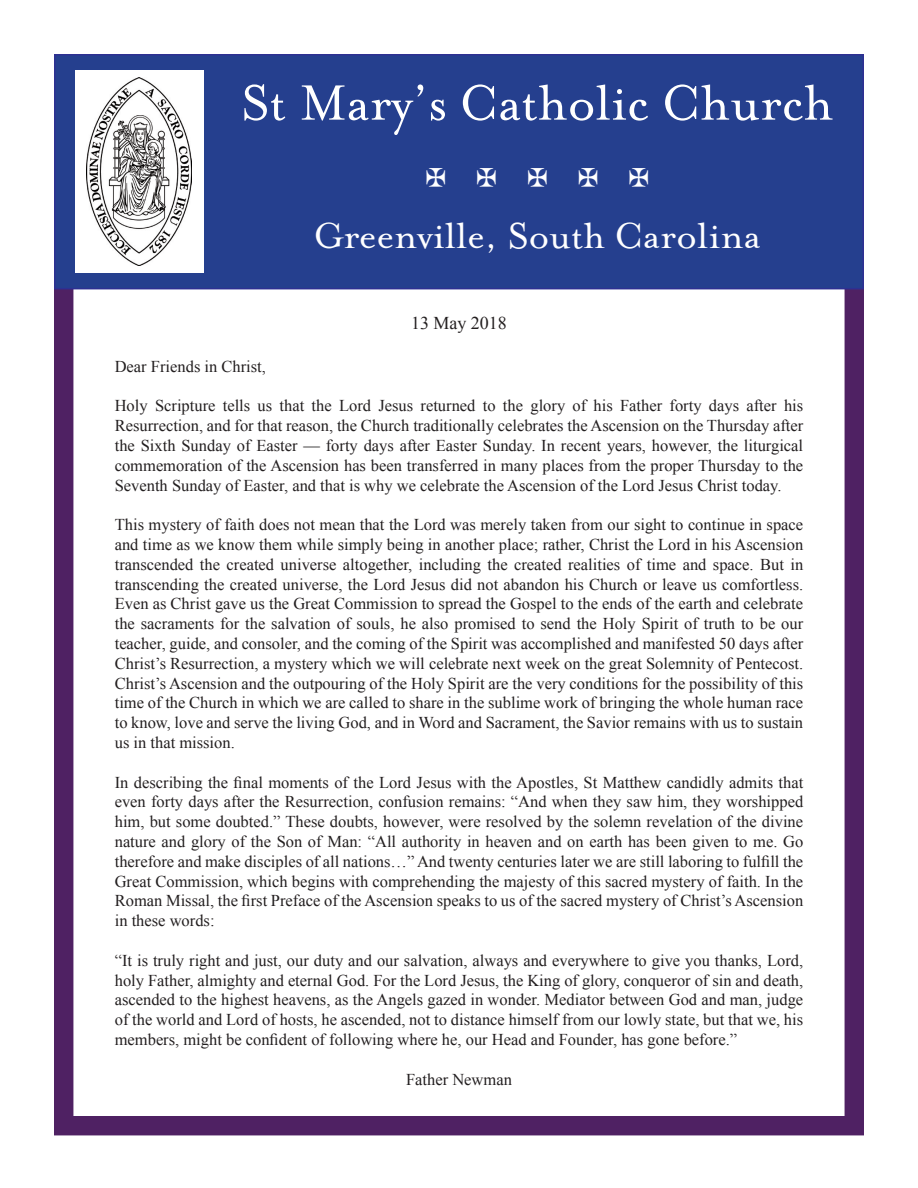
<style>
.page{position:relative;width:918px;height:1188px;background:#fff}
.page>*{position:absolute;margin:0;border:0;box-sizing:border-box;transform-origin:0 0}
.t1{font:57px "Mrs Eaves Smart Lig Roman";color:#fff}
.t2{font:42px "Mrs Eaves Smart Lig Roman";color:#fff}
.t3{font:18px "Times New Roman";color:#231f20}
.t4{font:16.5px/19.8px "Times New Roman";color:#231f20;text-align:justify}
</style>
<div class="page">
<div style="left:54px;top:288px;width:19px;height:846px;background:#4f2163"></div>
<div style="left:845px;top:288px;width:19px;height:846px;background:#4f2163"></div>
<div style="left:54px;top:54px;width:810px;height:235px;background:#253f8e;border:2px solid #2e3092"></div>
<div style="left:75px;top:70px;width:128px;height:203px;background:#fff"></div>
<img style="left:87px;top:78px;width:104px;height:188px">
<div style="left:54px;top:1116px;width:810px;height:19px;background:#4f2163"></div>
<p class="t1" style="left:241px;top:73px;width:594px">St Mary’s Catholic Church</p>
<p class="t2" style="left:314px;top:214px;width:448px">Greenville, South Carolina</p>
<p class="t3" style="left:411px;top:310px;width:97px">13 May 2018</p>
<p class="t4" style="left:115px;top:356px;width:153px">Dear Friends in Christ,</p>
<p class="t4" style="left:115px;top:396px;width:690px">Holy Scripture tells us that the Lord Jesus returned to the glory of his Father forty days after his Resurrection, and for that reason, the Church traditionally celebrates the Ascension on the Thursday after the Sixth Sunday of Easter — forty days after Easter Sunday. In recent years, however, the liturgical commemoration of the Ascension has been transferred in many places from the proper Thursday to the Seventh Sunday of Easter, and that is why we celebrate the Ascension of the Lord Jesus Christ today.</p>
<p class="t4" style="left:115px;top:515px;width:690px">This mystery of faith does not mean that the Lord was merely taken from our sight to continue in space and time as we know them while simply being in another place; rather, Christ the Lord in his Ascension transcended the created universe altogether, including the created realities of time and space. But in transcending the created universe, the Lord Jesus did not abandon his Church or leave us comfortless.<br>Even as Christ gave us the Great Commission to spread the Gospel to the ends of the earth and celebrate the sacraments for the salvation of souls, he also promised to send the Holy Spirit of truth to be our teacher, guide, and consoler, and the coming of the Spirit was accomplished and manifested 50 days after Christ’s Resurrection, a mystery which we will celebrate next week on the great Solemnity of Pentecost.<br>Christ’s Ascension and the outpouring of the Holy Spirit are the very conditions for the possibility of this time of the Church in which we are called to share in the sublime work of bringing the whole human race to know, love and serve the living God, and in Word and Sacrament, the Savior remains with us to sustain us in that mission.</p>
<p class="t4" style="left:115px;top:772px;width:690px">In describing the final moments of the Lord Jesus with the Apostles, St Matthew candidly admits that even forty days after the Resurrection, confusion remains: “And when they saw him, they worshipped him, but some doubted.” These doubts, however, were resolved by the solemn revelation of the divine nature and glory of the Son of Man: “All authority in heaven and on earth has been given to me. Go therefore and make disciples of all nations…” And twenty centuries later we are still laboring to fulfill the Great Commission, which begins with comprehending the majesty of this sacred mystery of faith. In the Roman Missal, the first Preface of the Ascension speaks to us of the sacred mystery of Christ’s Ascension in these words:</p>
<p class="t4" style="left:115px;top:950px;width:690px">“It is truly right and just, our duty and our salvation, always and everywhere to give you thanks, Lord, holy Father, almighty and eternal God. For the Lord Jesus, the King of glory, conqueror of sin and death, ascended to the highest heavens, as the Angels gazed in wonder. Mediator between God and man, judge of the world and Lord of hosts, he ascended, not to distance himself from our lowly state, but that we, his members, might be confident of following where he, our Head and Founder, has gone before.”</p>
<p class="t4" style="left:406px;top:1069px;width:107px">Father Newman</p>
</div>
